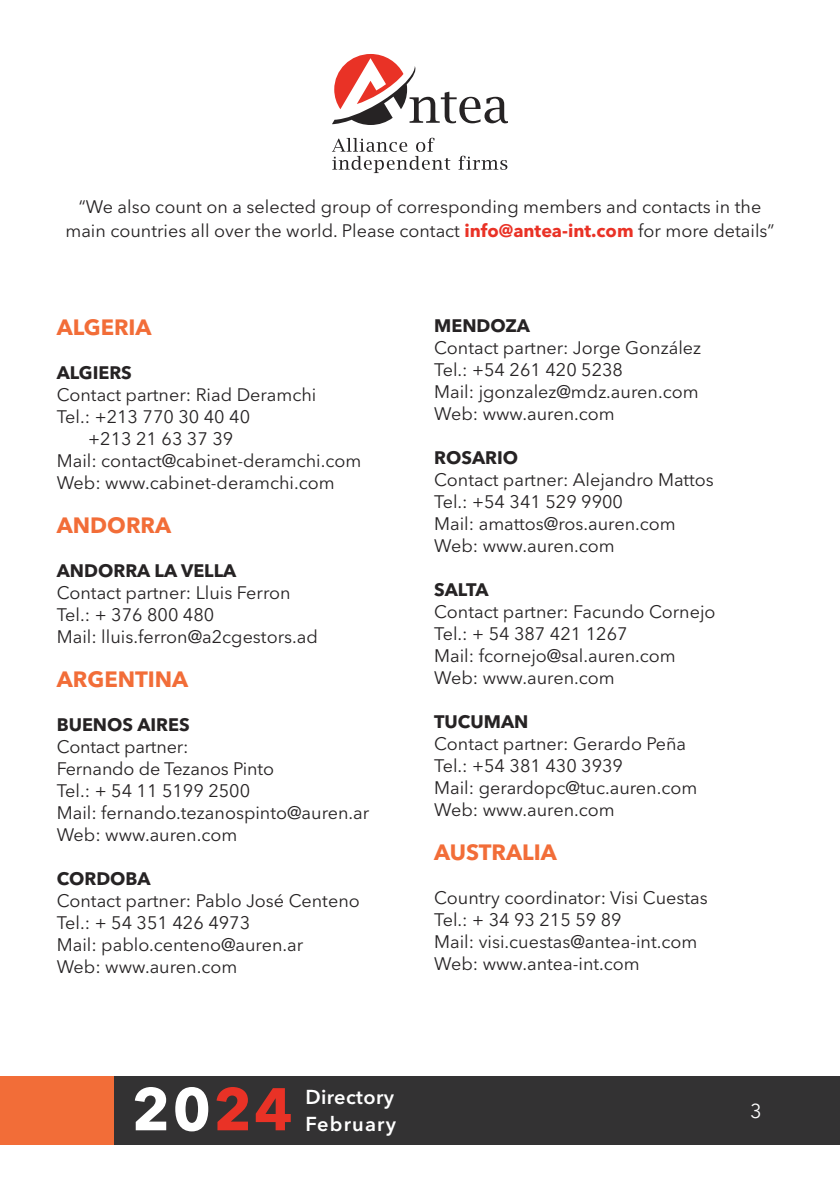
<style>
.page{position:relative;width:840px;height:1191px;background:#fff}
.page>*{position:absolute;margin:0;border:0;box-sizing:border-box;transform-origin:0 0}
.t1{font:700 59.6px "Avenir Next LT Pro";color:#fff}
.t2{font:700 22px "Avenir Next LT Pro";color:#f26d38}
.t3{font:600 20px/26.2px "Avenir Next LT Pro";letter-spacing:.02em;color:#fff}
.t4{font:20px "Avenir Next LT Pro";color:#fff}
.t5{font:18px/22px "Avenir Next LT Pro";color:#262324}
.t6{font:700 18px "Avenir Next LT Pro";color:#262324}
.s1{font-weight:700;color:#e93226}
.s2{color:#e93226}
</style>
<div class="page">
<div style="left:109px;top:1076px;width:730px;height:68px;background:#333233"></div>
<div style="left:0;top:1076px;width:113px;height:68px;background:#f26d38"></div>
<svg style="left:332px;top:54px;width:175px;height:71px"></svg>
<svg style="left:332px;top:138px;width:175px;height:35px"></svg>
<p class="t5" style="left:65px;top:195px;width:710px;line-height:24px;text-align:center">“We also count on a selected group of corresponding members and contacts in the main countries all over the world. Please contact <span class="s1">info@antea-int.com</span> for more details”</p>
<p class="t2" style="left:57px;top:313px;width:96px">ALGERIA</p>
<p class="t6" style="left:57px;top:361px;width:77px">ALGIERS</p>
<p class="t5" style="left:57px;top:383px;width:261px">Contact partner: Riad Deramchi</p>
<p class="t5" style="left:57px;top:405px;width:195px">Tel.: +213 770 30 40 40</p>
<p class="t5" style="left:88px;top:427px;width:146px">+213 21 63 37 39</p>
<p class="t5" style="left:57px;top:449px;width:306px">Mail: contact@cabinet-deramchi.com</p>
<p class="t5" style="left:57px;top:471px;width:279px">Web: www.cabinet-deramchi.com</p>
<p class="t2" style="left:57px;top:511px;width:116px">ANDORRA</p>
<p class="t6" style="left:57px;top:559px;width:181px">ANDORRA LA VELLA</p>
<p class="t5" style="left:57px;top:581px;width:262px">Contact partner: Lluis Ferron<br>Tel.: + 376 800 480<br>Mail: lluis.ferron@a2cgestors.ad</p>
<p class="t2" style="left:57px;top:665px;width:133px">ARGENTINA</p>
<p class="t6" style="left:57px;top:713px;width:134px">BUENOS AIRES</p>
<p class="t5" style="left:57px;top:735px;width:314px">Contact partner:<br>Fernando de Tezanos Pinto<br>Tel.: + 54 11 5199 2500<br>Mail: fernando.tezanospinto@auren.ar<br>Web: www.auren.com</p>
<p class="t6" style="left:57px;top:867px;width:95px">CORDOBA</p>
<p class="t5" style="left:57px;top:889px;width:304px">Contact partner: Pablo José Centeno<br>Tel.: + 54 351 426 4973<br>Mail: pablo.centeno@auren.ar<br>Web: www.auren.com</p>
<p class="t6" style="left:434px;top:314px;width:97px">MENDOZA</p>
<p class="t5" style="left:434px;top:336px;width:268px">Contact partner: Jorge González<br>Tel.: +54 261 420 5238<br>Mail: jgonzalez@mdz.auren.com<br>Web: www.auren.com</p>
<p class="t6" style="left:434px;top:446px;width:85px">ROSARIO</p>
<p class="t5" style="left:434px;top:468px;width:281px">Contact partner: Alejandro Mattos<br>Tel.: +54 341 529 9900<br>Mail: amattos@ros.auren.com<br>Web: www.auren.com</p>
<p class="t6" style="left:434px;top:578px;width:56px">SALTA</p>
<p class="t5" style="left:434px;top:600px;width:283px">Contact partner: Facundo Cornejo<br>Tel.: + 54 387 421 1267<br>Mail: fcornejo@sal.auren.com<br>Web: www.auren.com</p>
<p class="t6" style="left:434px;top:710px;width:96px">TUCUMAN</p>
<p class="t5" style="left:434px;top:732px;width:264px">Contact partner: Gerardo Peña<br>Tel.: +54 381 430 3939<br>Mail: gerardopc@tuc.auren.com<br>Web: www.auren.com</p>
<p class="t2" style="left:434px;top:838px;width:124px">AUSTRALIA</p>
<p class="t5" style="left:434px;top:886px;width:275px">Country coordinator: Visi Cuestas<br>Tel.: + 34 93 215 59 89<br>Mail: visi.cuestas@antea-int.com<br>Web: www.antea-int.com</p>
<h1 class="t1" style="left:132px;top:1072px;width:162px">20<span class="s2">24</span></h1>
<p class="t3" style="left:305px;top:1084px;width:92px">Directory<br>February</p>
<p class="t4" style="left:749px;top:1099px;width:13px">3</p>
</div>
